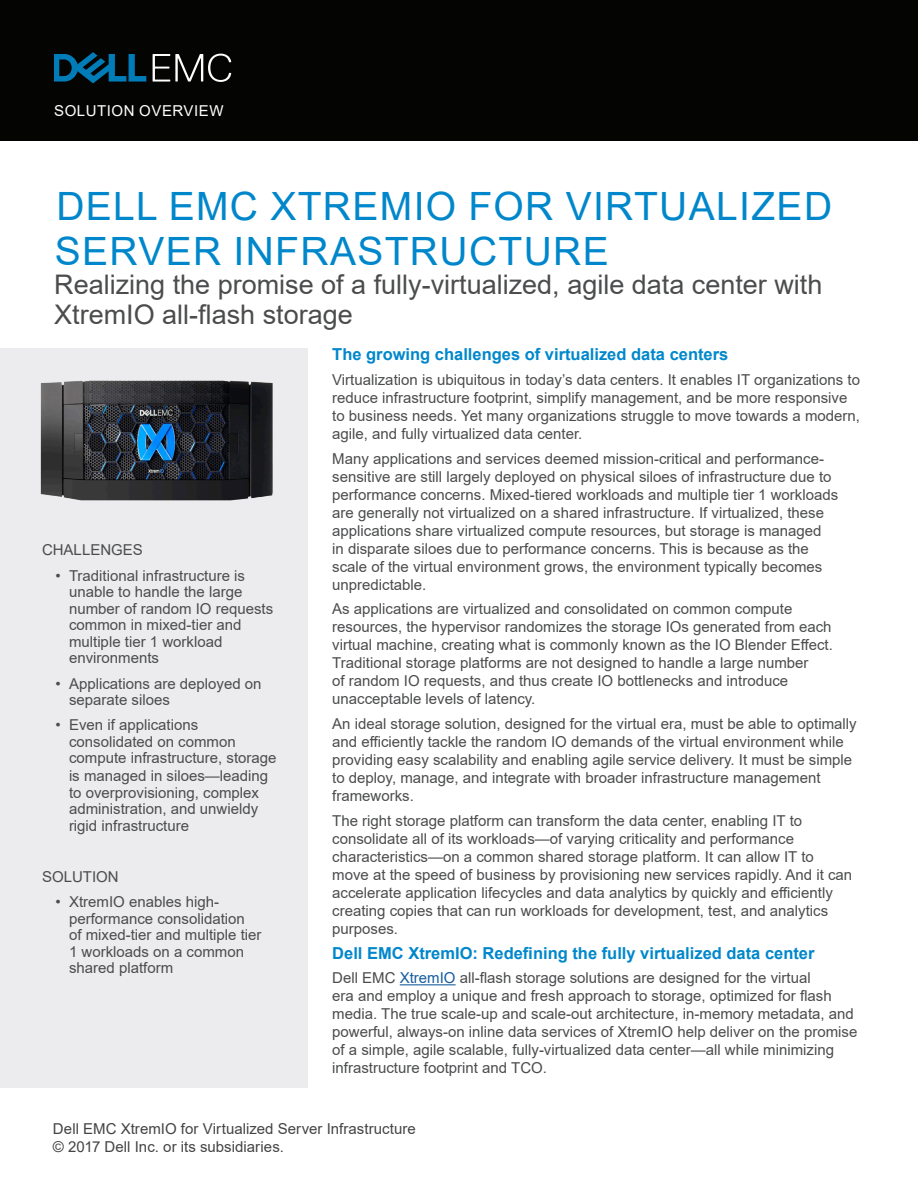
<style>
.page{position:relative;width:918px;height:1188px;background:#fff}
.page>*{position:absolute;margin:0;border:0;box-sizing:border-box;transform-origin:0 0}
.Document_Headline{font:39px/45px "Arial";letter-spacing:.035em;color:#0087cb}
.Table_Text{font:27px/30px "Arial";color:#4b4c4d}
.Body_Text{font:700 16.5px "Arial";color:#0087cb}
.Body_Text-2{font:15px/18px "Arial";color:#4b4c4d}
.t1{font:15px/18px "Arial";color:#444}
.Sidebar_Bullets{font:15px "Arial";color:#4b4c4d}
.t2{font:15px "Arial";letter-spacing:.035em;color:#fff}
.s1{color:#175d9e}
</style>
<div class="page">
<div style="left:0;top:0;width:918px;height:141px;background:#040503"></div>
<svg style="left:153px;top:54px;width:78px;height:28px"></svg>
<svg style="left:55px;top:52px;width:91px;height:31px"></svg>
<div style="left:0;top:348px;width:308px;height:740px;background:#ececee"></div>
<hr style="left:400px;top:984px;width:56px;height:1px;background:#175d9e">
<img style="left:40px;top:380px;width:233px;height:121px">
<p class="t2" style="left:54px;top:100px;width:171px">SOLUTION OVERVIEW</p>
<p class="Document_Headline" style="left:55px;top:184px;width:779px">DELL EMC XTREMIO FOR VIRTUALIZED<br>SERVER INFRASTRUCTURE</p>
<p class="Table_Text" style="left:54px;top:269px;width:770px">Realizing the promise of a fully-virtualized, agile data center with<br>XtremIO all-flash storage</p>
<p class="Sidebar_Bullets" style="left:42px;top:540px;width:102px">CHALLENGES</p>
<p class="Body_Text-2" style="left:69px;top:567px;width:206px;line-height:16.5px;text-indent:-14px">• Traditional infrastructure is unable to handle the large number of random IO requests common in mixed-tier and multiple tier 1 workload environments</p>
<p class="Body_Text-2" style="left:69px;top:675px;width:194px;line-height:16.5px;text-indent:-14px">• Applications are deployed on separate siloes</p>
<p class="Body_Text-2" style="left:69px;top:717px;width:209px;line-height:16.5px;text-indent:-14px">• Even if applications consolidated on common compute infrastructure, storage</p>
<p class="Body_Text-2" style="left:69px;top:768px;width:201px;line-height:16.5px">is managed in siloes—leading to overprovisioning, complex administration, and unwieldy rigid infrastructure</p>
<p class="Sidebar_Bullets" style="left:42px;top:866px;width:78px">SOLUTION</p>
<p class="Body_Text-2" style="left:69px;top:894px;width:194px;line-height:16.5px;text-indent:-14px">• XtremIO enables high&shy;performance consolidation<br>of mixed-tier and multiple tier<br>1 workloads on a common shared platform</p>
<p class="Body_Text" style="left:332px;top:343px;width:398px">The growing challenges of virtualized data centers</p>
<p class="Body_Text-2" style="left:332px;top:370px;width:529px">Virtualization is ubiquitous in today’s data centers. It enables IT organizations to reduce infrastructure footprint, simplify management, and be more responsive to business needs. Yet many organizations struggle to move towards a modern, agile, and fully virtualized data center.</p>
<p class="Body_Text-2" style="left:332px;top:449px;width:507px">Many applications and services deemed mission-critical and performance&shy;sensitive are still largely deployed on physical siloes of infrastructure due to performance concerns. Mixed-tiered workloads and multiple tier 1 workloads are generally not virtualized on a shared infrastructure. If virtualized, these applications share virtualized compute resources, but storage is managed<br>in disparate siloes due to performance concerns. This is because as the scale of the virtual environment grows, the environment typically becomes unpredictable.</p>
<p class="Body_Text-2" style="left:332px;top:600px;width:502px">As applications are virtualized and consolidated on common compute resources, the hypervisor randomizes the storage IOs generated from each virtual machine, creating what is commonly known as the IO Blender Effect.<br>Traditional storage platforms are not designed to handle a large number<br>of random IO requests, and thus create IO bottlenecks and introduce unacceptable levels of latency.</p>
<p class="Body_Text-2" style="left:332px;top:715px;width:526px">An ideal storage solution, designed for the virtual era, must be able to optimally and efficiently tackle the random IO demands of the virtual environment while providing easy scalability and enabling agile service delivery. It must be simple to deploy, manage, and integrate with broader infrastructure management frameworks.</p>
<p class="Body_Text-2" style="left:332px;top:811px;width:522px">The right storage platform can transform the data center, enabling IT to consolidate all of its workloads—of varying criticality and performance characteristics—on a common shared storage platform. It can allow IT to move at the speed of business by provisioning new services rapidly. And it can accelerate application lifecycles and data analytics by quickly and efficiently creating copies that can run workloads for development, test, and analytics purposes.</p>
<p class="Body_Text" style="left:332px;top:941px;width:484px">Dell EMC XtremIO: Redefining the fully virtualized data center</p>
<p class="Body_Text-2" style="left:332px;top:969px;width:527px">Dell EMC <span class="s1">XtremIO</span> all-flash storage solutions are designed for the virtual<br>era and employ a unique and fresh approach to storage, optimized for flash media. The true scale-up and scale-out architecture, in-memory metadata, and powerful, always-on inline data services of XtremIO help deliver on the promise of a simple, agile scalable, fully-virtualized data center—all while minimizing infrastructure footprint and TCO.</p>
<p class="t1" style="left:53px;top:1120px;width:364px">Dell EMC XtremIO for Virtualized Server Infrastructure © 2017 Dell Inc. or its subsidiaries.</p>
</div>
